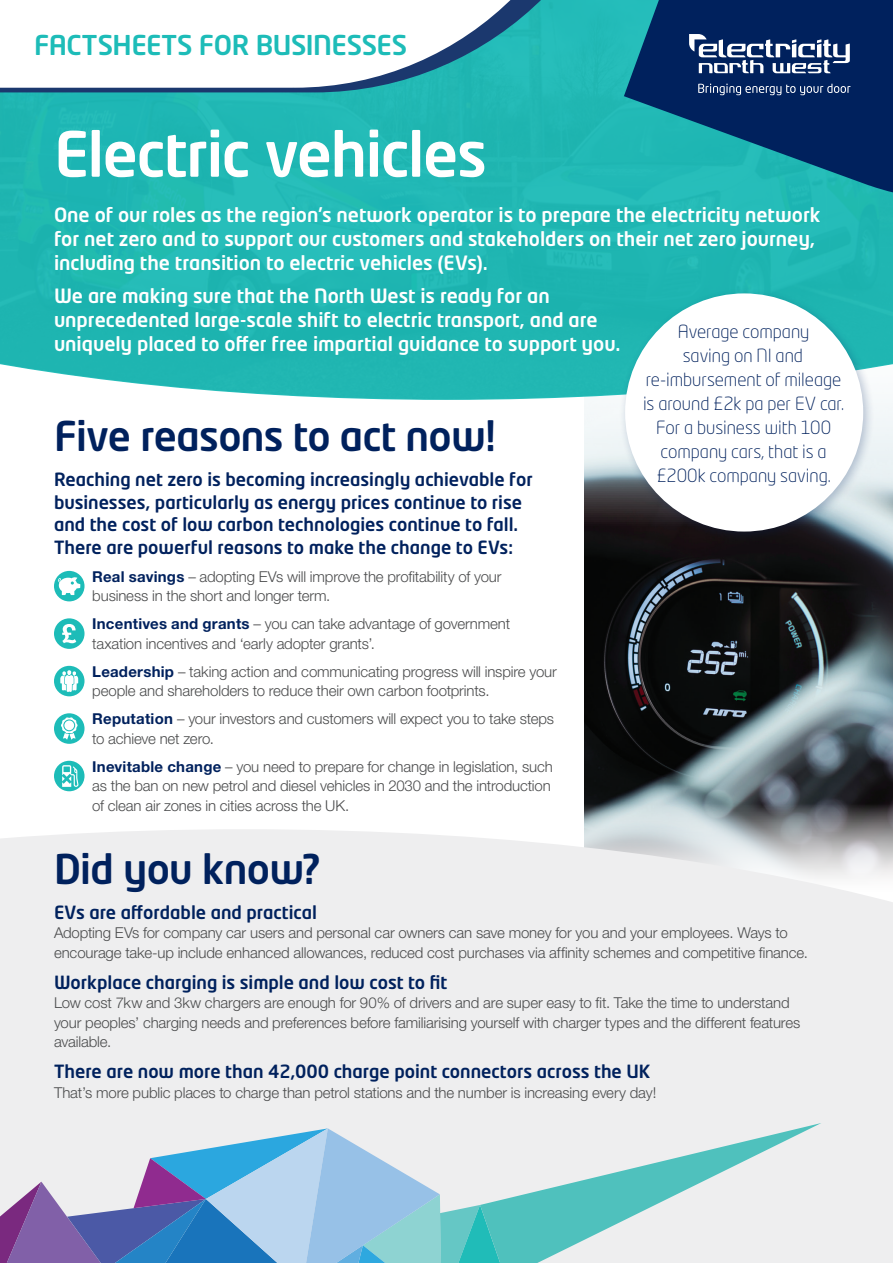
<style>
.page{position:relative;width:893px;height:1263px;background:#fff}
.page>*{position:absolute;margin:0;border:0;box-sizing:border-box;transform-origin:0 0}
.BODY_text{font:500 61.5px "Neo Tech Std";letter-spacing:-.025em;color:#fff}
.BODY_text-2{font:500 40.5px "Neo Tech Std";letter-spacing:-.015em;color:#00215d}
.BODY_text-3{font:500 27px "Neo Tech Std";letter-spacing:-.015em;color:#1dbcb8}
.BODY_text-4{font:500 19.5px/24px "Neo Tech Std";color:#fff}
.BODY_text-5{font:500 18px/22.5px "Neo Tech Std";color:#00215d}
.BODY_text-6{font:300 18px/24px "Neo Tech Std";color:#00215d;text-align:center}
.BODY_text-7{font:300 15px/19.5px "Helvetica Neue";letter-spacing:-.01em;color:#4b4c4d}
.s1{font-weight:700;color:#00215d}
</style>
<div class="page">
<div style="left:54px;top:618px;width:31px;height:31px;background:#1dbcb8;border-radius:50%"></div>
<svg style="left:62px;top:624px;width:14px;height:19px"></svg>
<img style="left:584px;top:403px;width:309px;height:426px">
<div style="left:0;top:829px;width:893px;height:434px;background:#eeeeef"></div>
<div style="left:0;top:92px;width:893px;height:308px;background:#1fb6b2"></div>
<svg style="left:624px;top:0;width:269px;height:232px;background:#0f6584"></svg>
<svg style="left:0;top:0;width:641px;height:92px;background:#1f91a0"></svg>
<svg style="left:0;top:0;width:606px;height:88px"></svg>
<svg style="left:0;top:1128px;width:480px;height:135px;background:#9db8d8"></svg>
<svg style="left:480px;top:1123px;width:341px;height:140px;background:#bde0e0"></svg>
<div style="left:619px;top:287px;width:256px;height:256px;background:#00215d;opacity:.25"></div>
<div style="left:625px;top:293px;width:238px;height:238px;background:#fff;border-radius:50%"></div>
<svg style="left:698px;top:84px;width:152px;height:11px;background:#3b5482"></svg>
<svg style="left:689px;top:34px;width:161px;height:39px"></svg>
<div style="left:54px;top:666px;width:31px;height:30px;background:#1dbcb8;border-radius:50%"></div>
<svg style="left:60px;top:670px;width:18px;height:22px"></svg>
<div style="left:54px;top:713px;width:31px;height:31px;background:#1dbcb8;border-radius:50%"></div>
<svg style="left:61px;top:717px;width:17px;height:23px"></svg>
<div style="left:54px;top:761px;width:31px;height:30px;background:#1dbcb8;border-radius:50%"></div>
<svg style="left:62px;top:765px;width:16px;height:22px"></svg>
<div style="left:54px;top:571px;width:31px;height:30px;background:#1dbcb8;border-radius:50%"></div>
<svg style="left:58px;top:577px;width:22px;height:18px"></svg>
<p class="BODY_text-3" style="left:34px;top:28px;width:375px">FACTSHEETS FOR BUSINESSES</p>
<p class="BODY_text" style="left:54px;top:115px;width:435px">Electric vehicles</p>
<p class="BODY_text-4" style="left:54px;top:202px;width:768px">One of our roles as the region’s network operator is to prepare the electricity network for net zero and to support our customers and stakeholders on their net zero journey, including the transition to electric vehicles (EVs).</p>
<p class="BODY_text-4" style="left:54px;top:283px;width:568px">We are making sure that the North West is ready for an unprecedented large-scale shift to electric transport, and are uniquely placed to offer free impartial guidance to support you.</p>
<p class="BODY_text-6" style="left:643px;top:319px;width:203px">Average company<br>saving on NI and re-imbursement of mileage is around £2k pa per EV car.<br>For a business with 100 company cars, that is a £200k company saving.</p>
<p class="BODY_text-2" style="left:54px;top:410px;width:443px">Five reasons to act now!</p>
<p class="BODY_text-5" style="left:54px;top:468px;width:480px">Reaching net zero is becoming increasingly achievable for businesses, particularly as energy prices continue to rise and the cost of low carbon technologies continue to fall.<br>There are powerful reasons to make the change to EVs:</p>
<p class="BODY_text-7" style="left:92px;top:566px;width:411px"><span class="s1">Real savings</span> – adopting EVs will improve the profitability of your business in the short and longer term.</p>
<p class="BODY_text-7" style="left:92px;top:614px;width:419px"><span class="s1">Incentives and grants</span> – you can take advantage of government taxation incentives and ‘early adopter grants’.</p>
<p class="BODY_text-7" style="left:92px;top:661px;width:466px"><span class="s1">Leadership</span> – taking action and communicating progress will inspire your people and shareholders to reduce their own carbon footprints.</p>
<p class="BODY_text-7" style="left:92px;top:709px;width:463px"><span class="s1">Reputation</span> – your investors and customers will expect you to take steps to achieve net zero.</p>
<p class="BODY_text-7" style="left:92px;top:756px;width:462px"><span class="s1">Inevitable change</span> – you need to prepare for change in legislation, such as the ban on new petrol and diesel vehicles in 2030 and the introduction of clean air zones in cities across the UK.</p>
<p class="BODY_text-2" style="left:54px;top:843px;width:268px">Did you know?</p>
<p class="BODY_text-5" style="left:54px;top:900px;width:265px">EVs are affordable and practical</p>
<p class="BODY_text-7" style="left:54px;top:923px;width:756px">Adopting EVs for company car users and personal car owners can save money for you and your employees. Ways to encourage take-up include enhanced allowances, reduced cost purchases via affinity schemes and competitive finance.</p>
<p class="BODY_text-5" style="left:54px;top:970px;width:395px">Workplace charging is simple and low cost to fit</p>
<p class="BODY_text-7" style="left:54px;top:993px;width:748px">Low cost 7kw and 3kw chargers are enough for 90% of drivers and are super easy to fit. Take the time to understand your peoples’ charging needs and preferences before familiarising yourself with charger types and the different features available.</p>
<p class="BODY_text-5" style="left:54px;top:1060px;width:598px">There are now more than 42,000 charge point connectors across the UK</p>
<p class="BODY_text-7" style="left:54px;top:1082px;width:604px">That’s more public places to charge than petrol stations and the number is increasing every day!</p>
</div>
